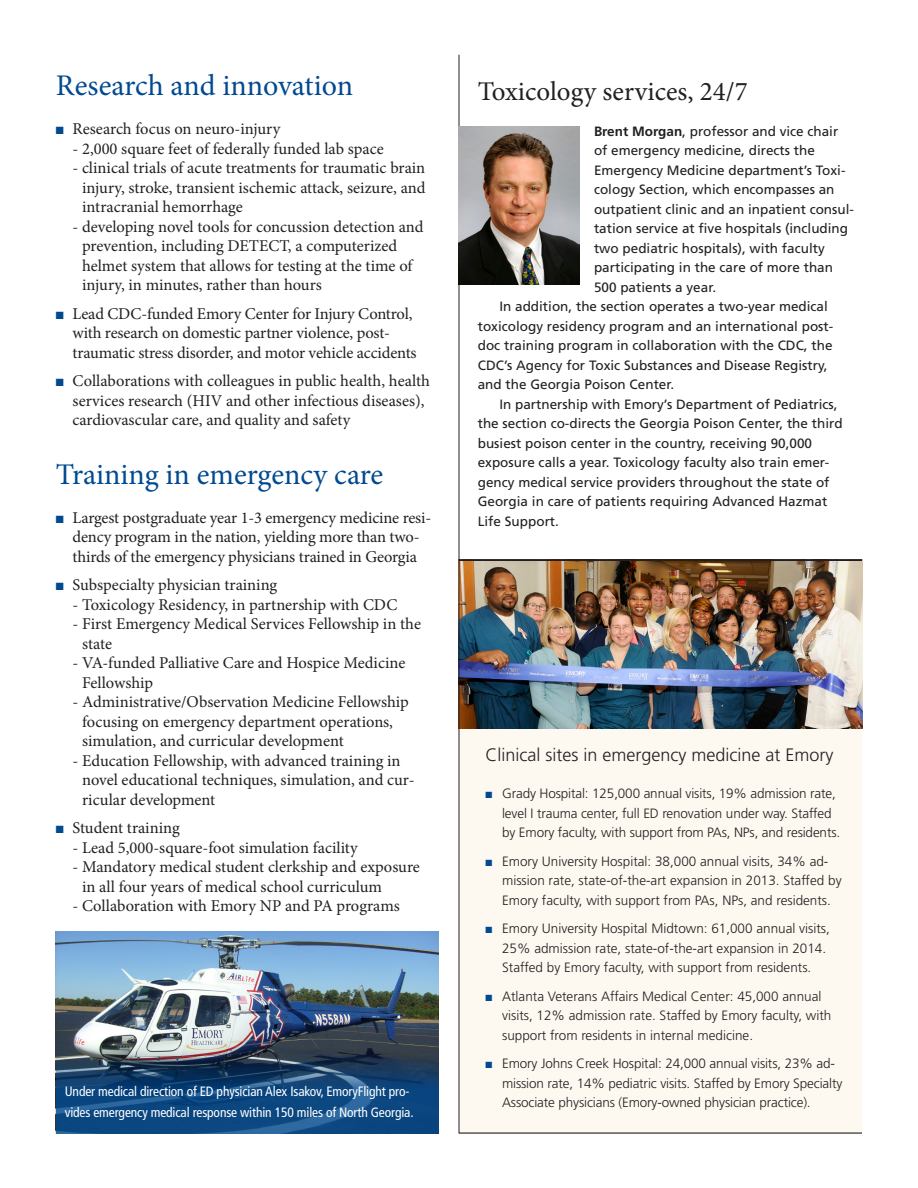
<style>
.page{position:relative;width:918px;height:1188px;background:#fff}
.page>*{position:absolute;margin:0;border:0;box-sizing:border-box;transform-origin:0 0}
.t1{font:30px "Minion Pro";color:#014990}
.t2{font:27px "Minion Pro";color:#231f20}
.t3{font:300 18px "Frutiger LT Std";color:#231f20}
.t4{font:16.5px/19.5px "Minion Pro";letter-spacing:-.005em;color:#231f20}
.t5{font:13.5px/19.5px "Frutiger LT Std";color:#231f20}
.t6{font:300 13.5px/19.5px "Frutiger LT Std";color:#231f20}
.t7{font:condensed 13.5px/21px "Frutiger LT Com";letter-spacing:-.01em;color:#fff}
.s1{color:#014990}
.s2{font-weight:700}
</style>
<div class="page">
<img style="left:56px;top:931px;width:383px;height:125px">
<svg style="left:56px;top:1056px;width:383px;height:78px;background:#164676"></svg>
<div style="left:459px;top:729px;width:403px;height:404px;background:#fdf9f1"></div>
<img style="left:460px;top:561px;width:402px;height:168px">
<hr style="left:459px;top:559px;width:403px;height:1px;background:#231f20">
<hr style="left:459px;top:1132px;width:403px;height:2px;background:#231f20">
<hr style="left:459px;top:560px;width:403px;height:1px;background:#231f20">
<hr style="left:459px;top:55px;width:1px;height:1078px;background:#231f20">
<img style="left:459px;top:127px;width:120px;height:157px">
<p class="t1" style="left:56px;top:66px;width:299px">Research and innovation</p>
<p class="t4" style="left:56px;top:119px;width:226px"><span class="s1">■</span> Research focus on neuro-injury</p>
<p class="t4" style="left:72px;top:139px;width:313px">- 2,000 square feet of federally funded lab space</p>
<p class="t4" style="left:82px;top:158px;width:345px;text-align:justify;text-indent:-10px">- clinical trials of acute treatments for traumatic brain injury, stroke, transient ischemic attack, seizure, and intracranial hemorrhage</p>
<p class="t4" style="left:82px;top:217px;width:343px;text-indent:-10px">- developing novel tools for concussion detection and prevention, including DETECT, a computerized helmet system that allows for testing at the time of injury, in minutes, rather than hours</p>
<p class="t4" style="left:72px;top:304px;width:346px;text-indent:-16px"><span class="s1">■</span> Lead CDC-funded Emory Center for Injury Control, with research on domestic partner violence, post&shy;traumatic stress disorder, and motor vehicle accidents</p>
<p class="t4" style="left:72px;top:371px;width:359px;text-indent:-16px"><span class="s1">■</span> Collaborations with colleagues in public health, health services research (HIV and other infectious diseases), cardiovascular care, and quality and safety</p>
<p class="t1" style="left:56px;top:454px;width:329px">Training in emergency care</p>
<p class="t4" style="left:56px;top:508px;width:377px;text-align:center"><span class="s1">■</span> Largest postgraduate year 1-3 emergency medicine resi&shy;dency program in the nation, yielding more than two&shy;thirds of the emergency physicians trained in Georgia</p>
<p class="t4" style="left:56px;top:575px;width:223px"><span class="s1">■</span> Subspecialty physician training</p>
<p class="t4" style="left:72px;top:595px;width:326px">- Toxicology Residency, in partnership with CDC</p>
<p class="t4" style="left:82px;top:614px;width:340px;text-indent:-10px">- First Emergency Medical Services Fellowship in the state</p>
<p class="t4" style="left:82px;top:653px;width:325px;text-indent:-10px">- VA-funded Palliative Care and Hospice Medicine<br>Fellowship</p>
<p class="t4" style="left:82px;top:692px;width:328px;text-indent:-10px">- Administrative/Observation Medicine Fellowship focusing on emergency department operations, simulation, and curricular development</p>
<p class="t4" style="left:82px;top:751px;width:334px;text-indent:-10px">- Education Fellowship, with advanced training in novel educational techniques, simulation, and cur&shy;ricular development</p>
<p class="t4" style="left:56px;top:818px;width:125px"><span class="s1">■</span> Student training</p>
<p class="t4" style="left:72px;top:838px;width:287px">- Lead 5,000-square-foot simulation facility</p>
<p class="t4" style="left:82px;top:857px;width:339px;text-indent:-10px">- Mandatory medical student clerkship and exposure in all four years of medical school curriculum</p>
<p class="t4" style="left:72px;top:896px;width:329px">- Collaboration with Emory NP and PA programs</p>
<p class="t7" style="left:65px;top:1081px;width:350px">Under medical direction of ED physician Alex Isakov, EmoryFlight pro&shy;vides emergency medical response within 150 miles of North Georgia.</p>
<p class="t2" style="left:478px;top:73px;width:271px">Toxicology services, 24/7</p>
<p class="t5" style="left:594px;top:121px;width:261px"><span class="s2">Brent Morgan</span>, professor and vice chair of emergency medicine, directs the Emergency Medicine department’s Toxi&shy;cology Section, which encompasses an outpatient clinic and an inpatient consul&shy;tation service at five hospitals (including two pediatric hospitals), with faculty participating in the care of more than 500 patients a year.</p>
<p class="t5" style="left:478px;top:297px;width:357px;text-indent:22px">In addition, the section operates a two-year medical toxicology residency program and an international post&shy;doc training program in collaboration with the CDC, the CDC’s Agency for Toxic Substances and Disease Registry, and the Georgia Poison Center.</p>
<p class="t5" style="left:478px;top:394px;width:366px;text-indent:22px">In partnership with Emory’s Department of Pediatrics, the section co-directs the Georgia Poison Center, the third busiest poison center in the country, receiving 90,000 exposure calls a year. Toxicology faculty also train emer&shy;gency medical service providers throughout the state of Georgia in care of patients requiring Advanced Hazmat Life Support.</p>
<p class="t3" style="left:486px;top:744px;width:349px">Clinical sites in emergency medicine at Emory</p>
<p class="t6" style="left:502px;top:784px;width:340px;text-indent:-16px"><span class="s1">■</span> Grady Hospital: 125,000 annual visits, 19% admission rate, level I trauma center, full ED renovation under way. Staffed by Emory faculty, with support from PAs, NPs, and residents.</p>
<p class="t6" style="left:502px;top:851px;width:341px;text-indent:-16px"><span class="s1">■</span> Emory University Hospital: 38,000 annual visits, 34% ad&shy;mission rate, state-of-the-art expansion in 2013. Staffed by<br>Emory faculty, with support from PAs, NPs, and residents.</p>
<p class="t6" style="left:502px;top:919px;width:329px;text-indent:-16px"><span class="s1">■</span> Emory University Hospital Midtown: 61,000 annual visits,<br>25% admission rate, state-of-the-art expansion in 2014.<br>Staffed by Emory faculty, with support from residents.</p>
<p class="t6" style="left:502px;top:986px;width:331px;text-indent:-16px"><span class="s1">■</span> Atlanta Veterans Affairs Medical Center: 45,000 annual visits, 12% admission rate. Staffed by Emory faculty, with support from residents in internal medicine.</p>
<p class="t6" style="left:502px;top:1054px;width:342px;text-indent:-16px"><span class="s1">■</span> Emory Johns Creek Hospital: 24,000 annual visits, 23% ad&shy;mission rate, 14% pediatric visits. Staffed by Emory Specialty<br>Associate physicians (Emory-owned physician practice).</p>
</div>
